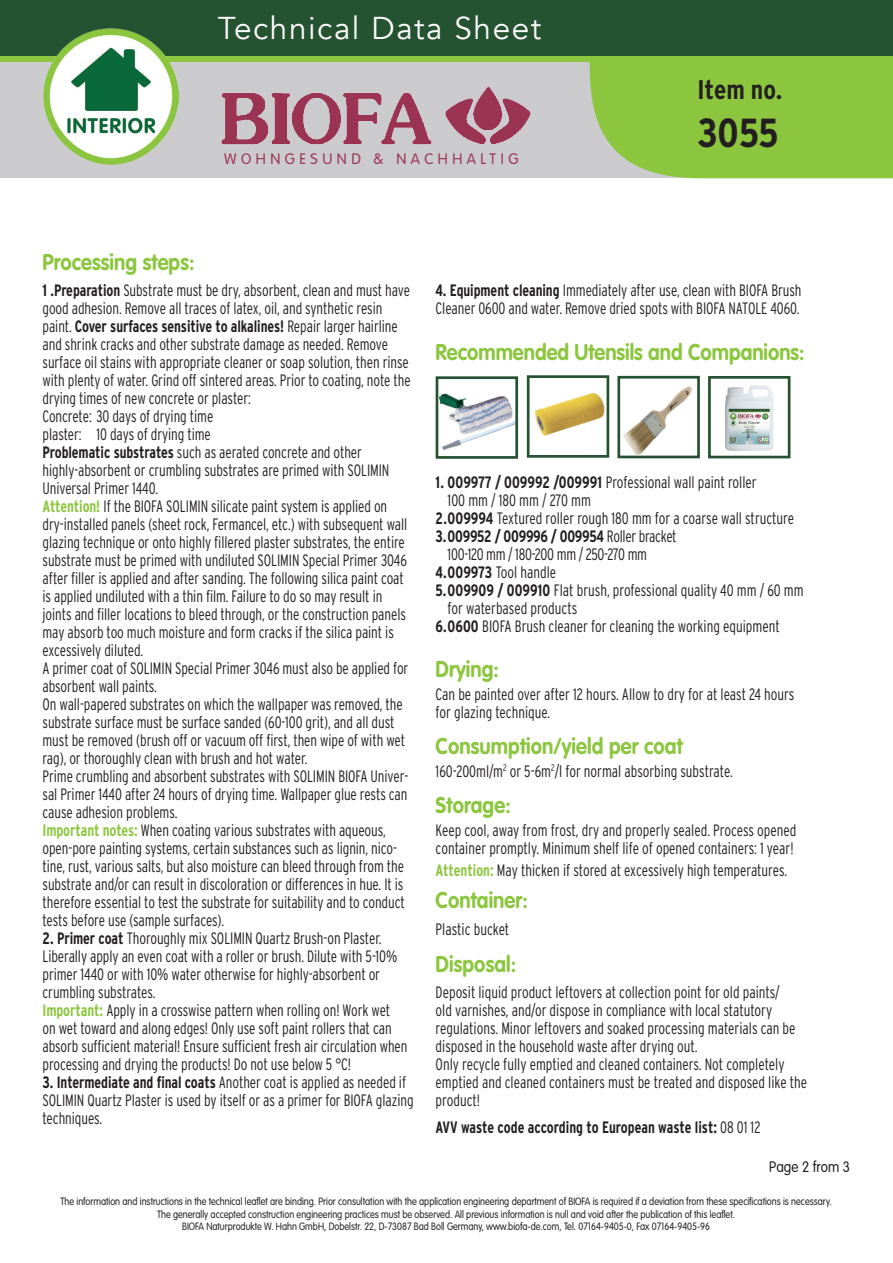
<style>
.page{position:relative;width:893px;height:1263px;background:#fff}
.page>*{position:absolute;margin:0;border:0;box-sizing:border-box;transform-origin:0 0}
.t1{font:700 condensed 40.5px "Interstate";color:#231f20}
.t2{font:31.5px "Avenir";letter-spacing:.05em;color:#fff}
.t3{font:700 condensed 27px "Interstate";color:#231f20}
.t4{font:700 22.5px "VAG Rounded Std";letter-spacing:.005em;color:#8bc63e;scale:.9 1}
.t5{font:300 condensed 16.5px/18px "Interstate";letter-spacing:-.005em;color:#231f20;scale:.9 1}
.t6{font:700 condensed 16.5px "Interstate";letter-spacing:-.01em;color:#231f20;scale:.9 1}
.t7{font:300 15px "VAG Rounded Std";letter-spacing:.3em;color:#9b3452}
.t8{font:300 15px "VAG Rounded Std";letter-spacing:.005em;color:#231f20;scale:.9 1}
.t9{font:300 10.5px/12.6px "VAG Rounded Std";color:#231f20;text-align:center;scale:.87 1}
.s1{font-weight:700}
.s2{font-weight:700;color:#8bc63e}
.s3{font-weight:300}
</style>
<div class="page">
<div style="left:0;top:0;width:893px;height:178px;background:#cbcacd"></div>
<svg style="left:589px;top:62px;width:304px;height:117px;background:#90c649"></svg>
<svg style="left:0;top:55px;width:893px;height:7px;background:#7cb53c"></svg>
<div style="left:0;top:0;width:893px;height:55px;background:#255332"></div>
<img style="left:221px;top:87px;width:310px;height:58px">
<img style="left:43px;top:29px;width:136px;height:136px">
<img style="left:617px;top:386px;width:94px;height:73px">
<div style="left:527px;top:375px;width:82px;height:83px;border:3px solid #255332"></div>
<div style="left:617px;top:376px;width:83px;height:82px;border:3px solid #255332"></div>
<img style="left:440px;top:393px;width:13px;height:26px">
<img style="left:453px;top:385px;width:66px;height:53px">
<img style="left:725px;top:385px;width:49px;height:66px">
<img style="left:442px;top:419px;width:72px;height:31px">
<div style="left:436px;top:376px;width:82px;height:83px;border:3px solid #255332"></div>
<div style="left:708px;top:376px;width:82px;height:82px;border:3px solid #255332"></div>
<img style="left:527px;top:387px;width:83px;height:57px">
<h2 class="t2" style="left:218px;top:9px;width:325px">Technical Data Sheet</h2>
<p class="t7" style="left:224px;top:150px;width:296px">WOHNGESUND &amp; NACHHALTIG</p>
<h3 class="t3" style="left:697px;top:73px;width:86px">Item no.</h3>
<h1 class="t1" style="left:697px;top:108px;width:83px">3055</h1>
<h3 class="t4" style="left:43px;top:248px;width:170px">Processing steps:</h3>
<p class="t5" style="left:43px;top:281px;width:411px"><span class="s1">1 .Preparation</span> Substrate must be dry, absorbent, clean and must have good adhesion. Remove all traces of latex, oil, and synthetic resin paint. <span class="s1">Cover surfaces sensitive to alkalines!</span> Repair larger hairline and shrink cracks and other substrate damage as needed. Remove surface oil stains with appropriate cleaner or soap solution, then rinse with plenty of water. Grind off sintered areas. Prior to coating, note the drying times of new concrete or plaster:<br>Concrete: 30 days of drying time<br>plaster: 10 days of drying time<br><span class="s1">Problematic substrates</span> such as aerated concrete and other highly-absorbent or crumbling substrates are primed with SOLIMIN Universal Primer 1440.<br><span class="s2">Attention!</span> If the BIOFA SOLIMIN silicate paint system is applied on dry-installed panels (sheet rock, Fermancel, etc.) with subsequent wall glazing technique or onto highly fillered plaster substrates, the entire substrate must be primed with undiluted SOLIMIN Special Primer 3046 after filler is applied and after sanding. The following silica paint coat is applied undiluted with a thin film. Failure to do so may result in joints and filler locations to bleed through, or the construction panels may absorb too much moisture and form cracks if the silica paint is excessively diluted.<br>A primer coat of SOLIMIN Special Primer 3046 must also be applied for absorbent wall paints.<br>On wall-papered substrates on which the wallpaper was removed, the substrate surface must be surface sanded (60-100 grit), and all dust must be removed (brush off or vacuum off first, then wipe of with wet rag), or thoroughly clean with brush and hot water.<br>Prime crumbling and absorbent substrates with SOLIMIN BIOFA Univer&shy;sal Primer 1440 after 24 hours of drying time. Wallpaper glue rests can cause adhesion problems.<br><span class="s2">Important notes:</span> When coating various substrates with aqueous, open-pore painting systems, certain substances such as lignin, nico&shy;tine, rust, various salts, but also moisture can bleed through from the substrate and/or can result in discoloration or differences in hue. It is therefore essential to test the substrate for suitability and to conduct tests before use (sample surfaces).</p>
<p class="t5" style="left:43px;top:929px;width:407px"><span class="s1">2. Primer coat</span> Thoroughly mix SOLIMIN Quartz Brush-on Plaster.<br>Liberally apply an even coat with a roller or brush. Dilute with 5-10% primer 1440 or with 10% water otherwise for highly-absorbent or crumbling substrates.<br><span class="s2">Important:</span> Apply in a crosswise pattern when rolling on! Work wet on wet toward and along edges! Only use soft paint rollers that can absorb sufficient material! Ensure sufficient fresh air circulation when processing and drying the products! Do not use below 5 °C!</p>
<p class="t5" style="left:43px;top:1073px;width:414px"><span class="s1">3. Intermediate and final coats</span> Another coat is applied as needed if<br>SOLIMIN Quartz Plaster is used by itself or as a primer for BIOFA glazing techniques.</p>
<p class="t5" style="left:436px;top:281px;width:408px"><span class="s1">4. Equipment cleaning</span> Immediately after use, clean with BIOFA Brush<br>Cleaner 0600 and water. Remove dried spots with BIOFA NATOLE 4060.</p>
<h3 class="t4" style="left:436px;top:338px;width:412px">Recommended Utensils and Companions:</h3>
<p class="t5" style="left:436px;top:473px;width:358px"><span class="s1">1. 009977 / 009992 /009991</span> Professional wall paint roller</p>
<p class="t5" style="left:448px;top:491px;width:161px">100 mm / 180 mm / 270 mm</p>
<p class="t5" style="left:436px;top:509px;width:400px"><span class="s1">2.009994</span> Textured roller rough 180 mm for a coarse wall structure</p>
<p class="t6" style="left:436px;top:526px;width:269px">3.009952 / 009996 / 009954 <span class="s3">Roller bracket</span></p>
<p class="t5" style="left:448px;top:545px;width:223px">100-120 mm / 180-200 mm / 250-270 mm</p>
<p class="t5" style="left:436px;top:563px;width:135px"><span class="s1">4.009973</span> Tool handle</p>
<p class="t5" style="left:436px;top:581px;width:410px"><span class="s1">5.009909 / 009910</span> Flat brush, professional quality 40 mm / 60 mm</p>
<p class="t5" style="left:448px;top:599px;width:146px">for waterbased products</p>
<p class="t5" style="left:436px;top:617px;width:384px"><span class="s1">6.0600</span> BIOFA Brush cleaner for cleaning the working equipment</p>
<h3 class="t4" style="left:436px;top:656px;width:72px">Drying:</h3>
<p class="t5" style="left:436px;top:685px;width:400px">Can be painted over after 12 hours. Allow to dry for at least 24 hours for glazing technique.</p>
<h3 class="t4" style="left:436px;top:733px;width:276px">Consumption/yield per coat</h3>
<p class="t5" style="left:436px;top:762px;width:332px">160-200ml/m<sup>2</sup> or 5-6m<sup>2</sup>/l for normal absorbing substrate.</p>
<h3 class="t4" style="left:436px;top:792px;width:85px">Storage:</h3>
<p class="t5" style="left:436px;top:821px;width:402px">Keep cool, away from frost, dry and properly sealed. Process opened container promptly. Minimum shelf life of opened containers: 1 year!</p>
<p class="t5" style="left:436px;top:861px;width:392px"><span class="s2">Attention:</span> May thicken if stored at excessively high temperatures.</p>
<h3 class="t4" style="left:436px;top:887px;width:104px">Container:</h3>
<p class="t5" style="left:436px;top:920px;width:83px">Plastic bucket</p>
<h3 class="t4" style="left:436px;top:950px;width:91px">Disposal:</h3>
<p class="t5" style="left:436px;top:983px;width:414px">Deposit liquid product leftovers at collection point for old paints/<br>old varnishes, and/or dispose in compliance with local statutory regulations. Minor leftovers and soaked processing materials can be disposed in the household waste after drying out.<br>Only recycle fully emptied and cleaned containers. Not completely emptied and cleaned containers must be treated and disposed like the product!</p>
<p class="t6" style="left:436px;top:1117px;width:362px">AVV waste code according to European waste list: <span class="s3">08 01 12</span></p>
<p class="t8" style="left:769px;top:1159px;width:91px">Page 2 from 3</p>
<p class="t9" style="left:60px;top:1195px;width:888px">The information and instructions in the technical leaflet are binding. Prior consultation with the application engineering department of BIOFA is required if a deviation from these specifications is necessary.<br>The generally accepted construction engineering practices must be observed. All previous information is null and void after the publication of this leaflet.<br>BIOFA Naturprodukte W. Hahn GmbH, Dobelstr. 22, D-73087 Bad Boll Germany, www.biofa-de.com, Tel. 07164-9405-0, Fax 07164-9405-96</p>
</div>
